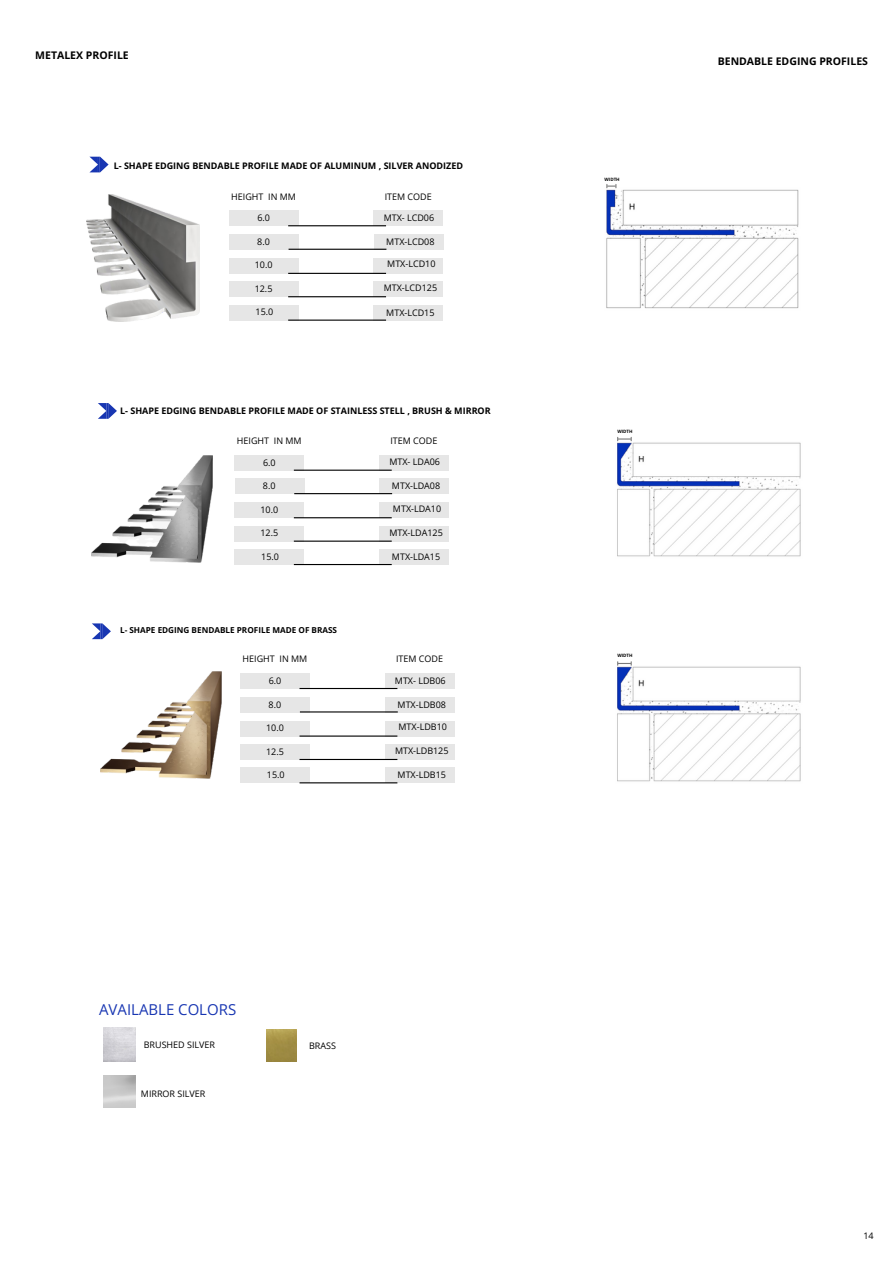
<style>
.page{position:relative;width:893px;height:1264px;background:#fff}
.page>*{position:absolute;margin:0;border:0;box-sizing:border-box;transform-origin:0 0}
.t1{font:15px "Open Sans";color:#1836b2}
.t2{font:700 10.5px "Open Sans";color:#000}
.t3{font:9px "Open Sans";color:#000}
.t4{font:700 9px "Open Sans";color:#000}
.t5{font:700 8.25px "Open Sans";color:#000}
.t6{font:700 4.5px "Open Sans";color:#000}
</style>
<div class="page">
<img style="left:87px;top:194px;width:112px;height:127px">
<svg style="left:90px;top:157px;width:19px;height:15px"></svg>
<div style="left:229px;top:211px;width:69px;height:15px;background:#e6e6e6"></div>
<div style="left:373px;top:211px;width:70px;height:15px;background:#e6e6e6"></div>
<div style="left:229px;top:234px;width:69px;height:15px;background:#e6e6e6"></div>
<div style="left:374px;top:234px;width:69px;height:15px;background:#e6e6e6"></div>
<div style="left:229px;top:258px;width:69px;height:15px;background:#e6e6e6"></div>
<div style="left:373px;top:258px;width:70px;height:15px;background:#e6e6e6"></div>
<div style="left:229px;top:282px;width:69px;height:15px;background:#e6e6e6"></div>
<div style="left:373px;top:282px;width:70px;height:15px;background:#e6e6e6"></div>
<div style="left:229px;top:305px;width:69px;height:15px;background:#e6e6e6"></div>
<div style="left:373px;top:305px;width:70px;height:15px;background:#e6e6e6"></div>
<hr style="left:288px;top:225px;width:98px;height:1px;background:#000">
<hr style="left:288px;top:249px;width:98px;height:1px;background:#000">
<hr style="left:288px;top:273px;width:98px;height:1px;background:#000">
<hr style="left:288px;top:296px;width:98px;height:1px;background:#000">
<hr style="left:288px;top:319px;width:98px;height:2px;background:#000">
<svg style="left:98px;top:403px;width:19px;height:16px"></svg>
<svg style="left:92px;top:623px;width:19px;height:16px"></svg>
<div style="left:235px;top:455px;width:69px;height:15px;background:#e6e6e6"></div>
<div style="left:379px;top:455px;width:69px;height:15px;background:#e6e6e6"></div>
<div style="left:235px;top:478px;width:69px;height:16px;background:#e6e6e6"></div>
<div style="left:379px;top:478px;width:70px;height:16px;background:#e6e6e6"></div>
<div style="left:235px;top:502px;width:69px;height:16px;background:#e6e6e6"></div>
<div style="left:379px;top:502px;width:69px;height:16px;background:#e6e6e6"></div>
<div style="left:235px;top:526px;width:69px;height:15px;background:#e6e6e6"></div>
<div style="left:379px;top:526px;width:69px;height:15px;background:#e6e6e6"></div>
<div style="left:235px;top:549px;width:69px;height:15px;background:#e6e6e6"></div>
<div style="left:379px;top:549px;width:69px;height:15px;background:#e6e6e6"></div>
<hr style="left:294px;top:469px;width:97px;height:2px;background:#000">
<hr style="left:294px;top:493px;width:98px;height:1px;background:#000">
<hr style="left:294px;top:517px;width:97px;height:1px;background:#000">
<hr style="left:294px;top:540px;width:97px;height:1px;background:#000">
<hr style="left:294px;top:564px;width:97px;height:1px;background:#000">
<div style="left:240px;top:673px;width:69px;height:15px;background:#e6e6e6"></div>
<div style="left:385px;top:673px;width:69px;height:15px;background:#e6e6e6"></div>
<div style="left:241px;top:697px;width:69px;height:15px;background:#e6e6e6"></div>
<div style="left:385px;top:697px;width:69px;height:15px;background:#e6e6e6"></div>
<div style="left:240px;top:721px;width:69px;height:15px;background:#e6e6e6"></div>
<div style="left:385px;top:721px;width:69px;height:15px;background:#e6e6e6"></div>
<div style="left:240px;top:744px;width:69px;height:15px;background:#e6e6e6"></div>
<div style="left:385px;top:744px;width:69px;height:15px;background:#e6e6e6"></div>
<div style="left:240px;top:767px;width:69px;height:16px;background:#e6e6e6"></div>
<div style="left:385px;top:767px;width:69px;height:16px;background:#e6e6e6"></div>
<hr style="left:299px;top:688px;width:98px;height:1px;background:#000">
<hr style="left:300px;top:711px;width:98px;height:1px;background:#000">
<hr style="left:299px;top:735px;width:98px;height:1px;background:#000">
<hr style="left:299px;top:759px;width:98px;height:1px;background:#000">
<hr style="left:299px;top:782px;width:98px;height:1px;background:#000">
<img style="left:92px;top:455px;width:120px;height:107px">
<img style="left:101px;top:671px;width:120px;height:107px">
<img style="left:103px;top:1027px;width:33px;height:34px">
<img style="left:266px;top:1029px;width:31px;height:31px">
<img style="left:606px;top:184px;width:193px;height:125px">
<svg style="left:606px;top:184px;width:10px;height:4px"></svg>
<img style="left:617px;top:438px;width:184px;height:119px">
<svg style="left:617px;top:437px;width:14px;height:4px"></svg>
<img style="left:617px;top:663px;width:184px;height:119px">
<svg style="left:617px;top:661px;width:14px;height:4px"></svg>
<p class="t2" style="left:35px;top:47px;width:95px">METALEX PROFILE</p>
<p class="t4" style="left:114px;top:159px;width:351px">L- SHAPE EDGING BENDABLE PROFILE MADE OF ALUMINUM , SILVER ANODIZED</p>
<p class="t3" style="left:231px;top:190px;width:66px">HEIGHT IN MM</p>
<p class="t3" style="left:384px;top:190px;width:49px">ITEM CODE</p>
<p class="t3" style="left:257px;top:212px;width:14px">6.0</p>
<p class="t3" style="left:257px;top:235px;width:14px">8.0</p>
<p class="t3" style="left:255px;top:259px;width:19px">10.0</p>
<p class="t3" style="left:255px;top:282px;width:19px">12.5</p>
<p class="t3" style="left:255px;top:305px;width:19px">15.0</p>
<p class="t3" style="left:383px;top:211px;width:52px">MTX- LCD06</p>
<p class="t3" style="left:386px;top:235px;width:50px">MTX-LCD08</p>
<p class="t3" style="left:387px;top:258px;width:50px">MTX-LCD10</p>
<p class="t3" style="left:384px;top:282px;width:55px">MTX-LCD125</p>
<p class="t3" style="left:386px;top:306px;width:50px">MTX-LCD15</p>
<p class="t4" style="left:120px;top:404px;width:372px">L- SHAPE EDGING BENDABLE PROFILE MADE OF STAINLESS STELL , BRUSH &amp; MIRROR</p>
<p class="t3" style="left:237px;top:434px;width:66px">HEIGHT IN MM</p>
<p class="t3" style="left:390px;top:434px;width:49px">ITEM CODE</p>
<p class="t3" style="left:263px;top:456px;width:14px">6.0</p>
<p class="t3" style="left:263px;top:479px;width:14px">8.0</p>
<p class="t3" style="left:260px;top:503px;width:19px">10.0</p>
<p class="t3" style="left:260px;top:526px;width:19px">12.5</p>
<p class="t3" style="left:261px;top:550px;width:19px">15.0</p>
<p class="t3" style="left:389px;top:456px;width:52px">MTX- LDA06</p>
<p class="t3" style="left:392px;top:479px;width:50px">MTX-LDA08</p>
<p class="t3" style="left:393px;top:502px;width:50px">MTX-LDA10</p>
<p class="t3" style="left:389px;top:526px;width:55px">MTX-LDA125</p>
<p class="t3" style="left:392px;top:550px;width:50px">MTX-LDA15</p>
<p class="t5" style="left:120px;top:624px;width:218px">L- SHAPE EDGING BENDABLE PROFILE MADE OF BRASS</p>
<p class="t3" style="left:242px;top:653px;width:66px">HEIGHT IN MM</p>
<p class="t3" style="left:396px;top:653px;width:49px">ITEM CODE</p>
<p class="t3" style="left:269px;top:674px;width:14px">6.0</p>
<p class="t3" style="left:268px;top:698px;width:14px">8.0</p>
<p class="t3" style="left:266px;top:721px;width:19px">10.0</p>
<p class="t3" style="left:266px;top:745px;width:19px">12.5</p>
<p class="t3" style="left:267px;top:768px;width:19px">15.0</p>
<p class="t3" style="left:395px;top:674px;width:52px">MTX- LDB06</p>
<p class="t3" style="left:397px;top:698px;width:50px">MTX-LDB08</p>
<p class="t3" style="left:398px;top:720px;width:50px">MTX-LDB10</p>
<p class="t3" style="left:395px;top:744px;width:55px">MTX-LDB125</p>
<p class="t3" style="left:397px;top:768px;width:50px">MTX-LDB15</p>
<p class="t1" style="left:99px;top:999px;width:139px">AVAILABLE COLORS</p>
<p class="t3" style="left:144px;top:1038px;width:73px">BRUSHED SILVER</p>
<p class="t3" style="left:141px;top:1087px;width:66px">MIRROR SILVER</p>
<p class="t3" style="left:309px;top:1039px;width:28px">BRASS</p>
<p class="t6" style="left:604px;top:176px;width:17px">WIDTH</p>
<p class="t2" style="left:717px;top:54px;width:152px">BENDABLE EDGING PROFILES</p>
<p class="t6" style="left:617px;top:428px;width:17px">WIDTH</p>
<p class="t6" style="left:617px;top:652px;width:17px">WIDTH</p>
<p class="t3" style="left:863px;top:1229px;width:12px">14</p>
</div>
